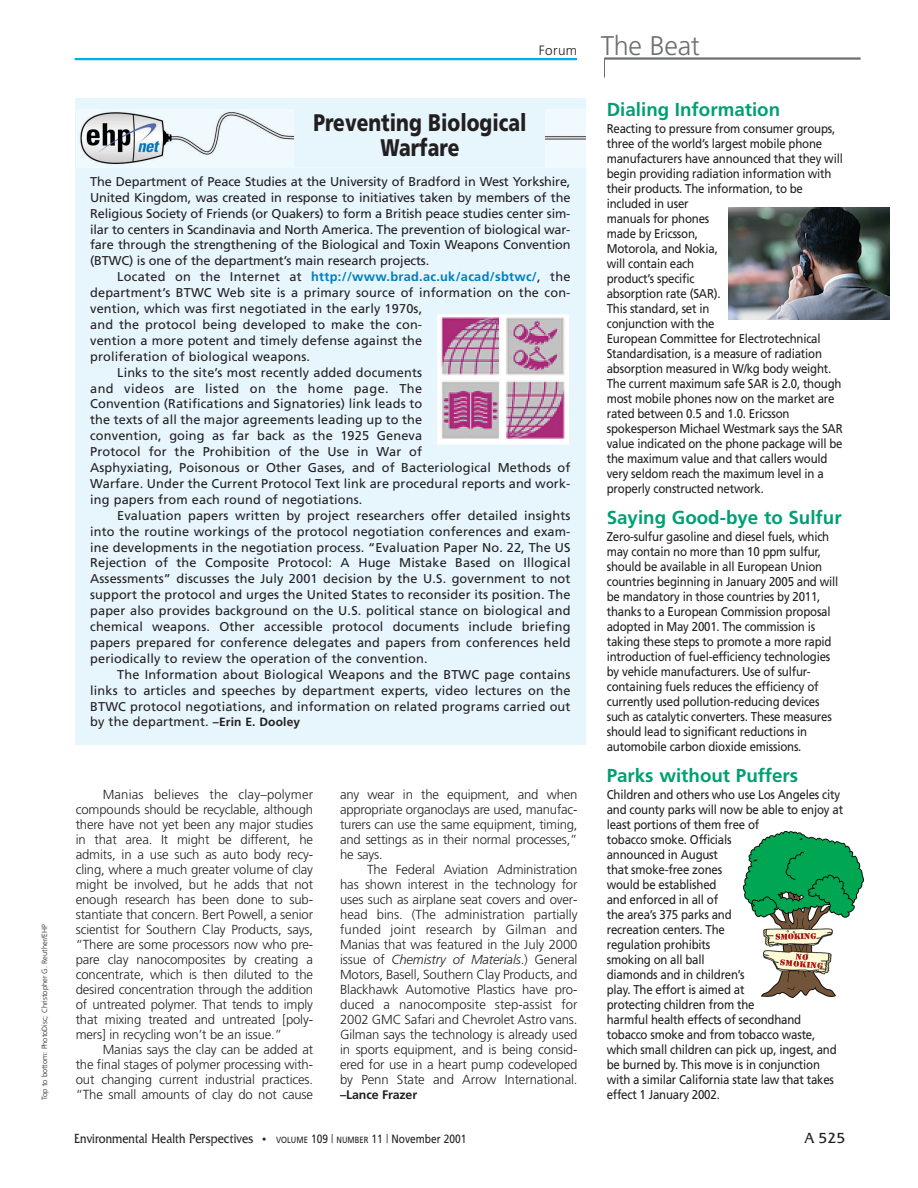
<style>
.page{position:relative;width:918px;height:1188px;background:#fff}
.page>*{position:absolute;margin:0;border:0;box-sizing:border-box;transform-origin:0 0}
.t1{font:300 27px "Frutiger";letter-spacing:-.01em;color:#6d6f71}
.t2{font:900 24px/25.5px "Frutiger";color:#231f20;text-align:center;scale:.8 1}
.t3{font:700 18.75px "Frutiger";color:#009f73}
.t4{font:15px "Friz Quadrata IT Cby BT";color:#231f20}
.t5{font:13.5px "Friz Quadrata IT Cby BT";color:#231f20;scale:.85 1}
.t6{font:300 13.5px "Frutiger";letter-spacing:.03em;color:#231f20}
.t7{font:300 13.2px/15px "Frutiger";letter-spacing:-.01em;color:#231f20;text-align:justify}
.t8{font:12.75px/15px "Frutiger";letter-spacing:-.015em;color:#231f20;scale:.9 1}
.t9{font:12.75px "Frutiger";letter-spacing:.01em;color:#231f20}
.t10{font:12.75px/15.9px "Frutiger";letter-spacing:-.015em;color:#231f20;text-align:justify}
.t11{font:12.75px "Frutiger";letter-spacing:.015em;color:#231f20}
.t12{font:700 12.75px "Frutiger";letter-spacing:.025em;color:#007ebe}
.t13{font:12.75px "Frutiger";letter-spacing:.035em;color:#231f20}
.t14{font:700 12.3px "Frutiger";letter-spacing:-.01em;color:#231f20}
.t15{font:300 7.5px "Frutiger";color:#231f20}
.s1{font-weight:400;color:#231f20}
.s2{font-weight:700;font-size:12px}
.s3{font-style:italic}
.s4{font-size:10.5px}
.s5{font-family:"Frutiger";font-size:9px}
.s6{font-family:"Frutiger";font-size:12px}
.s7{font-family:"Frutiger";font-weight:300;font-size:12px}
</style>
<div class="page">
<img style="left:743px;top:831px;width:121px;height:167px">
<hr style="left:75px;top:58px;width:502px;height:2px;background:#00aeef">
<hr style="left:604px;top:57px;width:257px;height:3px;background:#6d6f71">
<svg style="left:604px;top:59px;width:1px;height:19px"></svg>
<div style="left:75px;top:98px;width:511px;height:646px;background:#e7f6fd"></div>
<img style="left:80px;top:112px;width:505px;height:52px">
<div style="left:295px;top:108px;width:250px;height:58px;background:#e7f6fd"></div>
<img style="left:441px;top:318px;width:124px;height:123px">
<div style="left:437px;top:314px;width:132px;height:131px;border:3px solid #fff"></div>
<img style="left:729px;top:208px;width:160px;height:111px">
<p class="t15" style="left:42px;top:1100px;width:177px;rotate:-90deg">Top to bottom: PhotoDisc; Christopher G. Reuther/EHP</p>
<p class="t6" style="left:539px;top:45px;width:40px">Forum</p>
<h2 class="t2" style="left:313px;top:112px;width:268px">Preventing Biological<br>Warfare</h2>
<p class="t10" style="left:90px;top:174px;width:482px">The Department of Peace Studies at the University of Bradford in West Yorkshire, United Kingdom, was created in response to initiatives taken by members of the Religious Society of Friends (or Quakers) to form a British peace studies center sim&shy;ilar to centers in Scandinavia and North America. The prevention of biological war&shy;fare through the strengthening of the Biological and Toxin Weapons Convention (BTWC) is one of the department’s main research projects.</p>
<p class="t12" style="left:117px;top:272px;width:455px"><span class="s1">Located on the Internet at</span> http://www.brad.ac.uk/acad/sbtwc/<span class="s1">, the</span></p>
<p class="t9" style="left:90px;top:288px;width:482px">department’s BTWC Web site is a primary source of information on the con-</p>
<p class="t9" style="left:90px;top:303px;width:334px">vention, which was first negotiated in the early 1970s,</p>
<p class="t9" style="left:90px;top:319px;width:334px">and the protocol being developed to make the con-</p>
<p class="t9" style="left:90px;top:335px;width:334px">vention a more potent and timely defense against the</p>
<p class="t9" style="left:90px;top:351px;width:221px">proliferation of biological weapons.</p>
<p class="t9" style="left:117px;top:367px;width:307px">Links to the site’s most recently added documents</p>
<p class="t13" style="left:90px;top:383px;width:334px">and videos are listed on the home page. The</p>
<p class="t9" style="left:90px;top:399px;width:334px">Convention (Ratifications and Signatories) link leads to</p>
<p class="t9" style="left:90px;top:415px;width:334px">the texts of all the major agreements leading up to the</p>
<p class="t9" style="left:90px;top:431px;width:334px">convention, going as far back as the 1925 Geneva</p>
<p class="t9" style="left:90px;top:447px;width:334px">Protocol for the Prohibition of the Use in War of</p>
<p class="t9" style="left:90px;top:462px;width:482px">Asphyxiating, Poisonous or Other Gases, and of Bacteriological Methods of</p>
<p class="t9" style="left:90px;top:478px;width:482px">Warfare. Under the Current Protocol Text link are procedural reports and work-</p>
<p class="t9" style="left:90px;top:494px;width:274px">ing papers from each round of negotiations.</p>
<p class="t9" style="left:117px;top:510px;width:455px">Evaluation papers written by project researchers offer detailed insights</p>
<p class="t9" style="left:90px;top:526px;width:482px">into the routine workings of the protocol negotiation conferences and exam-</p>
<p class="t9" style="left:90px;top:542px;width:482px">ine developments in the negotiation process. “Evaluation Paper No. 22, The US</p>
<p class="t9" style="left:90px;top:558px;width:482px">Rejection of the Composite Protocol: A Huge Mistake Based on Illogical</p>
<p class="t9" style="left:90px;top:574px;width:482px">Assessments” discusses the July 2001 decision by the U.S. government to not</p>
<p class="t9" style="left:90px;top:590px;width:482px">support the protocol and urges the United States to reconsider its position. The</p>
<p class="t9" style="left:90px;top:606px;width:482px">paper also provides background on the U.S. political stance on biological and</p>
<p class="t11" style="left:90px;top:621px;width:482px">chemical weapons. Other accessible protocol documents include briefing</p>
<p class="t9" style="left:90px;top:637px;width:482px">papers prepared for conference delegates and papers from conferences held</p>
<p class="t9" style="left:90px;top:653px;width:339px">periodically to review the operation of the convention.</p>
<p class="t9" style="left:117px;top:669px;width:455px">The Information about Biological Weapons and the BTWC page contains</p>
<p class="t9" style="left:90px;top:685px;width:482px">links to articles and speeches by department experts, video lectures on the</p>
<p class="t9" style="left:90px;top:701px;width:482px">BTWC protocol negotiations, and information on related programs carried out</p>
<p class="t9" style="left:90px;top:717px;width:211px">by the department. <span class="s2">–Erin E. Dooley</span></p>
<p class="t7" style="left:76px;top:788px;width:239px;text-indent:27px">Manias believes the clay–polymer compounds should be recyclable, although there have not yet been any major studies in that area. It might be different, he admits, in a use such as auto body recy&shy;cling, where a much greater volume of clay might be involved, but he adds that not enough research has been done to sub&shy;stantiate that concern. Bert Powell, a senior scientist for Southern Clay Products, says, “There are some processors now who pre&shy;pare clay nanocomposites by creating a concentrate, which is then diluted to the desired concentration through the addition of untreated polymer. That tends to imply that mixing treated and untreated [poly&shy;mers] in recycling won’t be an issue.”</p>
<p class="t7" style="left:76px;top:1043px;width:239px;text-indent:27px">Manias says the clay can be added at the final stages of polymer processing with&shy;out changing current industrial practices. “The small amounts of clay do not cause</p>
<p class="t7" style="left:340px;top:788px;width:239px">any wear in the equipment, and when appropriate organoclays are used, manufac&shy;turers can use the same equipment, timing, and settings as in their normal processes,” he says.</p>
<p class="t7" style="left:340px;top:863px;width:239px;text-indent:27px">The Federal Aviation Administration has shown interest in the technology for uses such as airplane seat covers and over&shy;head bins. (The administration partially funded joint research by Gilman and Manias that was featured in the July 2000 issue of <span class="s3">Chemistry of Materials</span>.) General Motors, Basell, Southern Clay Products, and Blackhawk Automotive Plastics have pro&shy;duced a nanocomposite step-assist for 2002 GMC Safari and Chevrolet Astro vans.<br>Gilman says the technology is already used in sports equipment, and is being consid&shy;ered for use in a heart pump codeveloped by Penn State and Arrow International.</p>
<p class="t14" style="left:340px;top:1090px;width:79px">–Lance Frazer</p>
<h1 class="t1" style="left:601px;top:35px;width:101px">The Beat</h1>
<h3 class="t3" style="left:607px;top:102px;width:175px">Dialing Information</h3>
<p class="t8" style="left:607px;top:122px;width:264px">Reacting to pressure from consumer groups, three of the world’s largest mobile phone manufacturers have announced that they will begin providing radiation information with their products. The information, to be included in user<br>manuals for phones<br>made by Ericsson,<br>Motorola, and Nokia,<br>will contain each<br>product’s specific<br>absorption rate (SAR).<br>This standard, set in<br>conjunction with the<br>European Committee for Electrotechnical Standardisation, is a measure of radiation absorption measured in W/kg body weight.<br>The current maximum safe SAR is 2.0, though most mobile phones now on the market are rated between 0.5 and 1.0. Ericsson spokesperson Michael Westmark says the SAR value indicated on the phone package will be the maximum value and that callers would very seldom reach the maximum level in a properly constructed network.</p>
<h3 class="t3" style="left:607px;top:510px;width:236px">Saying Good-bye to Sulfur</h3>
<p class="t8" style="left:607px;top:530px;width:259px">Zero-sulfur gasoline and diesel fuels, which may contain no more than 10 ppm sulfur, should be available in all European Union countries beginning in January 2005 and will be mandatory in those countries by 2011, thanks to a European Commission proposal adopted in May 2001. The commission is taking these steps to promote a more rapid introduction of fuel-efficiency technologies by vehicle manufacturers. Use of sulfur&shy;containing fuels reduces the efficiency of currently used pollution-reducing devices such as catalytic converters. These measures should lead to significant reductions in automobile carbon dioxide emissions.</p>
<h3 class="t3" style="left:607px;top:768px;width:193px">Parks without Puffers</h3>
<p class="t8" style="left:607px;top:788px;width:264px">Children and others who use Los Angeles city and county parks will now be able to enjoy at least portions of them free of<br>tobacco smoke. Officials<br>announced in August<br>that smoke-free zones<br>would be established<br>and enforced in all of<br>the area’s 375 parks and<br>recreation centers. The<br>regulation prohibits<br>smoking on all ball<br>diamonds and in children’s<br>play. The effort is aimed at<br>protecting children from the<br>harmful health effects of secondhand tobacco smoke and from tobacco waste, which small children can pick up, ingest, and be burned by. This move is in conjunction with a similar California state law that takes effect 1 January 2002.</p>
<p class="t5" style="left:74px;top:1133px;width:463px">Environmental Health Perspectives <span class="s4">•</span> <span class="s5">VOLUME</span> <span class="s6">109</span> <span class="s7">|</span> <span class="s5">NUMBER</span> <span class="s6">11</span> <span class="s7">|</span> <span class="s6">November 2001</span></p>
<p class="t4" style="left:805px;top:1132px;width:42px">A 525</p>
</div>
